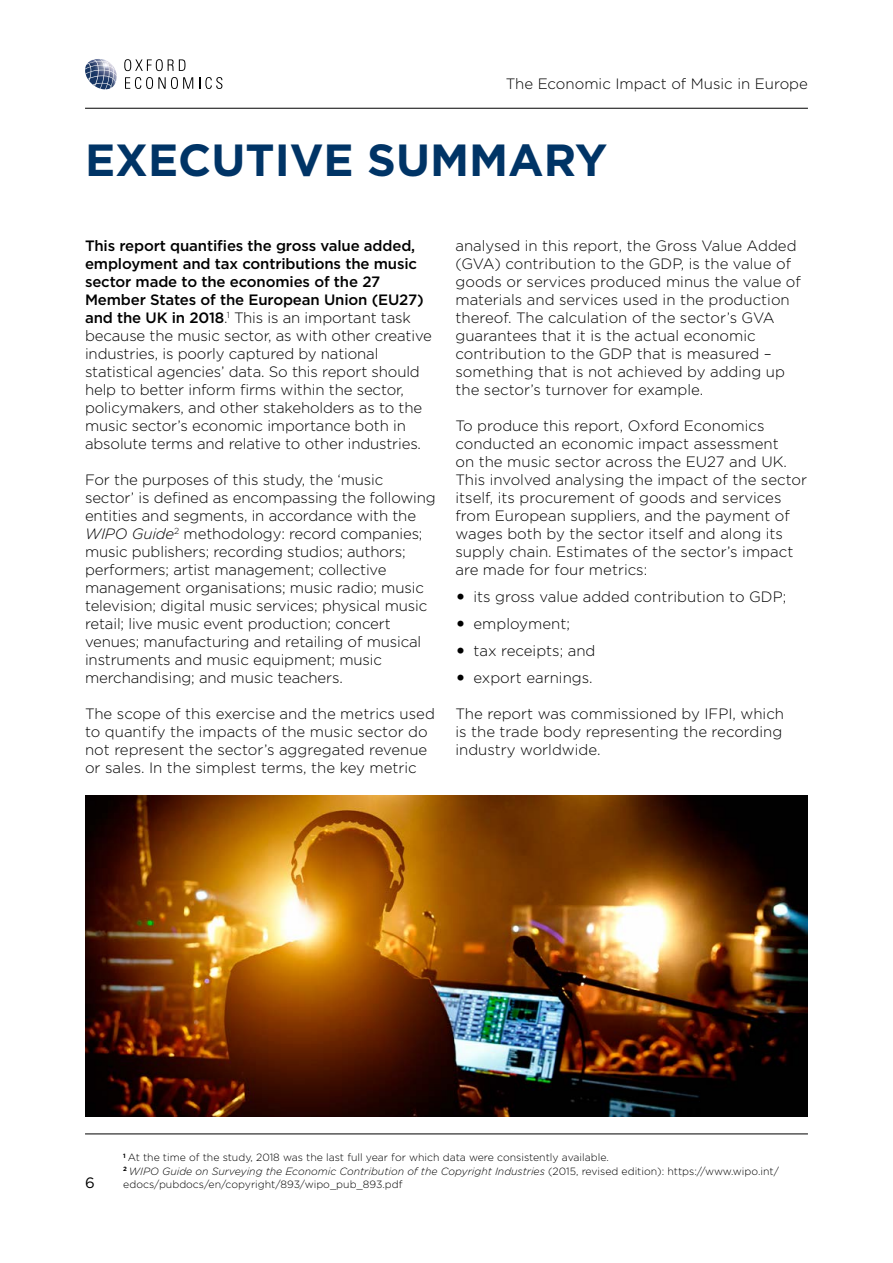
<style>
.page{position:relative;width:893px;height:1263px;background:#fff}
.page>*{position:absolute;margin:0;border:0;box-sizing:border-box;transform-origin:0 0}
.t1{font:700 45px "Gotham";color:#003466}
.t2{font:300 15px/18px "Gotham";letter-spacing:-.01em;color:#000}
.t3{font:15px "Gotham";color:#000}
.t4{font:300 10.5px/13.5px "Gotham";color:#000}
.s1{font-weight:500}
.s2{font-style:italic}
.s3{font-weight:500;font-size:21px}
</style>
<div class="page">
<hr style="left:85px;top:108px;width:723px;height:1px;background:#000">
<hr style="left:85px;top:1134px;width:723px;height:1px;background:#000">
<svg style="left:124px;top:59px;width:61px;height:12px"></svg>
<svg style="left:125px;top:77px;width:68px;height:12px"></svg>
<svg style="left:199px;top:77px;width:23px;height:12px"></svg>
<img style="left:85px;top:59px;width:32px;height:20px">
<img style="left:85px;top:796px;width:723px;height:320px">
<p class="t2" style="left:506px;top:75px;width:304px">The Economic Impact of Music in Europe</p>
<h1 class="t1" style="left:85px;top:140px;width:524px">EXECUTIVE SUMMARY</h1>
<p class="t2" style="left:85px;top:237px;width:348px"><span class="s1">This report quantifies the gross value added, employment and tax contributions the music sector made to the economies of the 27<br>Member States of the European Union (EU27) and the UK in 2018</span>.<sup>1</sup> This is an important task because the music sector, as with other creative industries, is poorly captured by national statistical agencies’ data. So this report should help to better inform firms within the sector, policymakers, and other stakeholders as to the music sector’s economic importance both in absolute terms and relative to other industries.</p>
<p class="t2" style="left:85px;top:471px;width:352px">For the purposes of this study, the ‘music sector’ is defined as encompassing the following entities and segments, in accordance with the <span class="s2">WIPO Guide</span><sup>2</sup> methodology: record companies; music publishers; recording studios; authors; performers; artist management; collective management organisations; music radio; music television; digital music services; physical music retail; live music event production; concert venues; manufacturing and retailing of musical instruments and music equipment; music merchandising; and music teachers.</p>
<p class="t2" style="left:85px;top:705px;width:351px">The scope of this exercise and the metrics used to quantify the impacts of the music sector do not represent the sector’s aggregated revenue or sales. In the simplest terms, the key metric</p>
<p class="t2" style="left:455px;top:237px;width:347px">analysed in this report, the Gross Value Added (GVA) contribution to the GDP, is the value of goods or services produced minus the value of materials and services used in the production thereof. The calculation of the sector’s GVA guarantees that it is the actual economic contribution to the GDP that is measured – something that is not achieved by adding up the sector’s turnover for example.</p>
<p class="t2" style="left:455px;top:417px;width:353px">To produce this report, Oxford Economics conducted an economic impact assessment<br>on the music sector across the EU27 and UK.<br>This involved analysing the impact of the sector itself, its procurement of goods and services from European suppliers, and the payment of wages both by the sector itself and along its supply chain. Estimates of the sector’s impact are made for four metrics:</p>
<p class="t2" style="left:455px;top:588px;width:332px"><span class="s3">•</span> its gross value added contribution to GDP;</p>
<p class="t2" style="left:455px;top:615px;width:116px"><span class="s3">•</span> employment;</p>
<p class="t2" style="left:455px;top:642px;width:142px"><span class="s3">•</span> tax receipts; and</p>
<p class="t2" style="left:455px;top:669px;width:139px"><span class="s3">•</span> export earnings.</p>
<p class="t2" style="left:455px;top:705px;width:330px;text-align:justify">The report was commissioned by IFPI, which is the trade body representing the recording industry worldwide.</p>
<p class="t3" style="left:85px;top:1176px;width:11px">6</p>
<p class="t4" style="left:123px;top:1151px;width:657px"><sup>1</sup> At the time of the study, 2018 was the last full year for which data were consistently available.<br><sup>2</sup> <span class="s2">WIPO Guide on Surveying the Economic Contribution of the Copyright Industries</span> (2015, revised edition): https://www.wipo.int/ edocs/pubdocs/en/copyright/893/wipo_pub_893.pdf</p>
</div>
